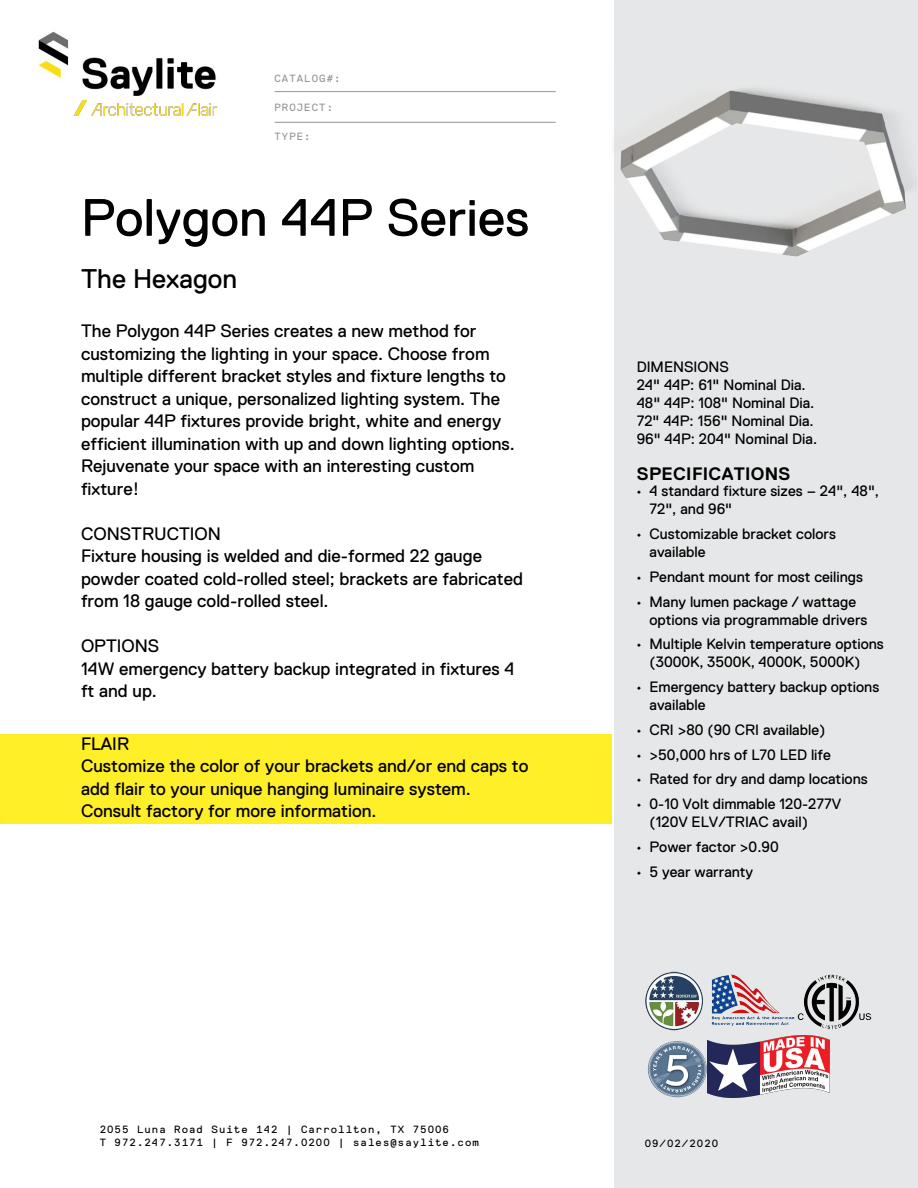
<style>
.page{position:relative;width:918px;height:1188px;background:#fff}
.page>*{position:absolute;margin:0;border:0;box-sizing:border-box;transform-origin:0 0}
.t1{font:52.5px "Replica Std";color:#000}
.t2{font:27px "Replica Std";color:#000}
.t3{font:18px/22.5px "Replica Std";color:#000}
.t4{font:700 18px "Replica Std";letter-spacing:.015em;color:#000}
.t5{font:15px/18px "Replica Std";color:#000}
.t6{font:10.5px/12.6px "Replica Mono Std";letter-spacing:.1em;color:#000}
.t7{font:10.5px "Replica Mono Std";letter-spacing:.1em;color:#939598}
</style>
<div class="page">
<div style="left:0;top:734px;width:612px;height:89px;background:#ffef28"></div>
<hr style="left:274px;top:122px;width:282px;height:1px;background:#939598">
<hr style="left:274px;top:91px;width:282px;height:1px;background:#939598">
<div style="left:614px;top:0;width:304px;height:1188px;background:#e6e7e8"></div>
<img style="left:648px;top:1041px;width:59px;height:56px">
<img style="left:645px;top:971px;width:150px;height:60px">
<img style="left:798px;top:974px;width:73px;height:56px">
<img style="left:708px;top:1035px;width:121px;height:62px">
<img style="left:38px;top:31px;width:178px;height:64px">
<img style="left:73px;top:100px;width:145px;height:16px">
<img style="left:620px;top:88px;width:293px;height:169px">
<p class="t7" style="left:274px;top:72px;width:68px">CATALOG#:</p>
<p class="t7" style="left:274px;top:102px;width:60px">PROJECT:</p>
<p class="t7" style="left:274px;top:130px;width:38px">TYPE:</p>
<h1 class="t1" style="left:81px;top:189px;width:450px">Polygon 44P Series</h1>
<h2 class="t2" style="left:81px;top:264px;width:158px">The Hexagon</h2>
<p class="t3" style="left:81px;top:320px;width:435px">The Polygon 44P Series creates a new method for customizing the lighting in your space. Choose from multiple different bracket styles and fixture lengths to construct a unique, personalized lighting system. The popular 44P fixtures provide bright, white and energy efficient illumination with up and down lighting options.<br>Rejuvenate your space with an interesting custom fixture!</p>
<p class="t3" style="left:81px;top:522px;width:444px">CONSTRUCTION<br>Fixture housing is welded and die-formed 22 gauge powder coated cold-rolled steel; brackets are fabricated from 18 gauge cold-rolled steel.</p>
<p class="t3" style="left:81px;top:635px;width:435px">OPTIONS<br>14W emergency battery backup integrated in fixtures 4 ft and up.</p>
<p class="t3" style="left:81px;top:732px;width:449px">FLAIR<br>Customize the color of your brackets and/or end caps to add flair to your unique hanging luminaire system.<br>Consult factory for more information.</p>
<p class="t6" style="left:100px;top:1123px;width:381px">2055 Luna Road Suite 142 | Carrollton, TX 75006<br>T 972.247.3171 | F 972.247.0200 | sales@saylite.com</p>
<p class="t5" style="left:637px;top:358px;width:182px">DIMENSIONS<br>24" 44P: 61" Nominal Dia.<br>48" 44P: 108" Nominal Dia.<br>72" 44P: 156" Nominal Dia.<br>96" 44P: 204" Nominal Dia.</p>
<p class="t4" style="left:637px;top:463px;width:155px">SPECIFICATIONS</p>
<p class="t5" style="left:650px;top:482px;width:231px;text-indent:-14px">• 4 standard fixture sizes – 24", 48",<br>72", and 96"</p>
<p class="t5" style="left:650px;top:525px;width:188px;text-indent:-14px">• Customizable bracket colors available</p>
<p class="t5" style="left:636px;top:568px;width:229px">• Pendant mount for most ceilings</p>
<p class="t5" style="left:650px;top:593px;width:219px;text-indent:-14px">• Many lumen package / wattage options via programmable drivers</p>
<p class="t5" style="left:650px;top:635px;width:236px;text-indent:-14px">• Multiple Kelvin temperature options (3000K, 3500K, 4000K, 5000K)</p>
<p class="t5" style="left:650px;top:678px;width:231px;text-indent:-14px">• Emergency battery backup options available</p>
<p class="t5" style="left:636px;top:721px;width:191px">• CRI &gt;80 (90 CRI available)</p>
<p class="t5" style="left:636px;top:746px;width:196px">• &gt;50,000 hrs of L70 LED life</p>
<p class="t5" style="left:636px;top:770px;width:233px">• Rated for dry and damp locations</p>
<p class="t5" style="left:650px;top:795px;width:193px;text-indent:-14px">• 0-10 Volt dimmable 120-277V (120V ELV/TRIAC avail)</p>
<p class="t5" style="left:636px;top:838px;width:144px">• Power factor &gt;0.90</p>
<p class="t5" style="left:636px;top:863px;width:119px">• 5 year warranty</p>
<p class="t6" style="left:645px;top:1137px;width:75px">09/02/2020</p>
</div>
